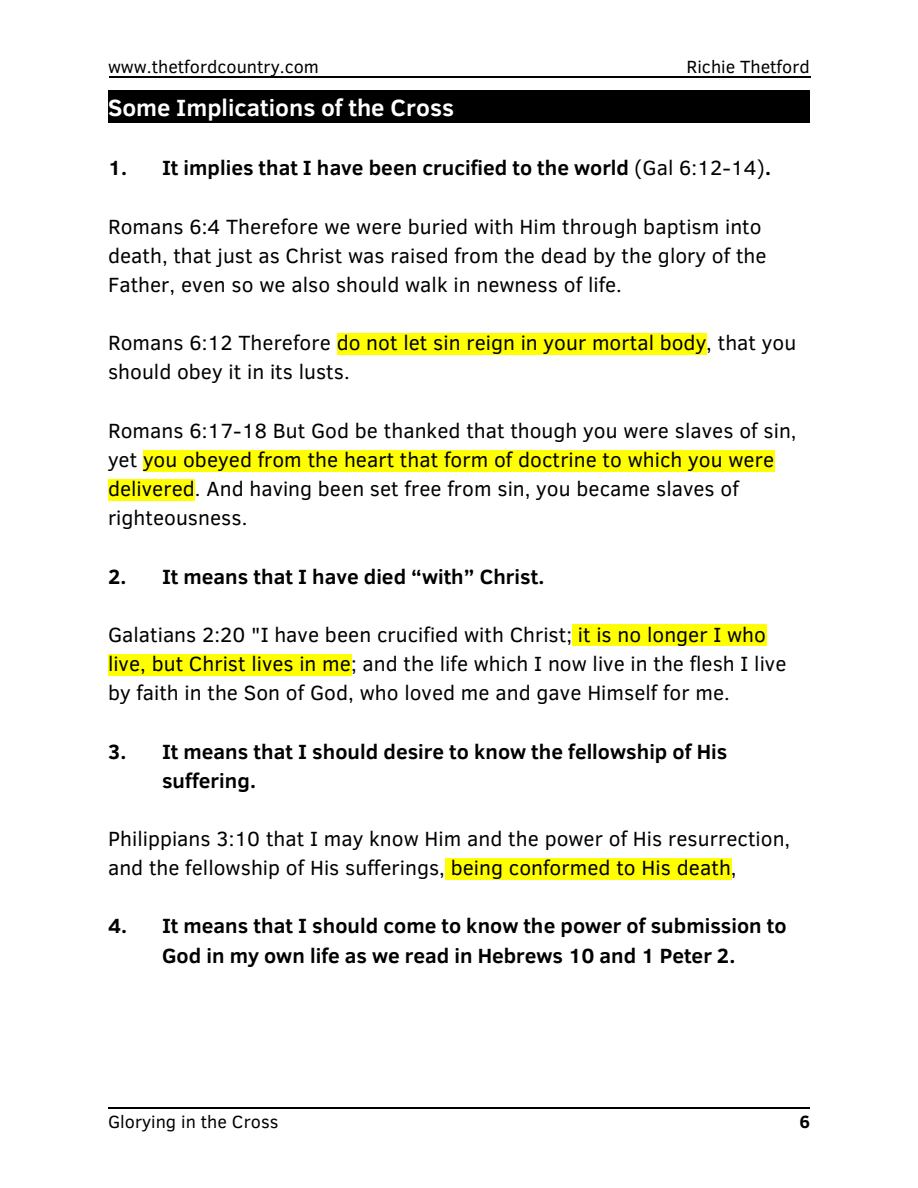
<style>
.page{position:relative;width:918px;height:1188px;background:#fff}
.page>*{position:absolute;margin:0;border:0;box-sizing:border-box;transform-origin:0 0}
.t1{font:700 24px "Clear Sans";color:#fff}
.t2{font:21px/29.1px "Clear Sans";color:#000}
.t3{font:700 21px/29.1px "Clear Sans";color:#000}
.t4{font:18px "Clear Sans";color:#000}
.t5{font:700 18px "Clear Sans";color:#000}
.s1{font-weight:400}
</style>
<div class="page">
<hr style="left:109px;top:77px;width:702px;height:1px;background:#000">
<div style="left:108px;top:90px;width:702px;height:33px;background:#000"></div>
<div style="left:337px;top:333px;width:370px;height:21px;background:#ff0"></div>
<div style="left:143px;top:450px;width:632px;height:21px;background:#ff0"></div>
<div style="left:108px;top:479px;width:87px;height:21px;background:#ff0"></div>
<div style="left:572px;top:625px;width:194px;height:21px;background:#ff0"></div>
<div style="left:108px;top:654px;width:243px;height:21px;background:#ff0"></div>
<div style="left:445px;top:858px;width:286px;height:21px;background:#ff0"></div>
<hr style="left:108px;top:1108px;width:702px;height:1px;background:#000">
<p class="t4" style="left:108px;top:60px;width:212px">www.thetfordcountry.com</p>
<p class="t4" style="left:687px;top:60px;width:125px">Richie Thetford</p>
<p class="t1" style="left:108px;top:99px;width:348px">Some Implications of the Cross</p>
<p class="t3" style="left:108px;top:156px;width:665px">1. It implies that I have been crucified to the world <span class="s1">(Gal 6:12-14)</span>.</p>
<p class="t2" style="left:108px;top:214px;width:660px">Romans 6:4 Therefore we were buried with Him through baptism into death, that just as Christ was raised from the dead by the glory of the<br>Father, even so we also should walk in newness of life.</p>
<p class="t2" style="left:108px;top:331px;width:690px">Romans 6:12 Therefore do not let sin reign in your mortal body, that you should obey it in its lusts.</p>
<p class="t2" style="left:108px;top:418px;width:690px">Romans 6:17-18 But God be thanked that though you were slaves of sin, yet you obeyed from the heart that form of doctrine to which you were delivered. And having been set free from sin, you became slaves of righteousness.</p>
<p class="t3" style="left:108px;top:564px;width:438px">2. It means that I have died “with” Christ.</p>
<p class="t2" style="left:108px;top:623px;width:680px">Galatians 2:20 "I have been crucified with Christ; it is no longer I who live, but Christ lives in me; and the life which I now live in the flesh I live by faith in the Son of God, who loved me and gave Himself for me.</p>
<p class="t3" style="left:162px;top:739px;width:567px;text-indent:-54px">3. It means that I should desire to know the fellowship of His suffering.</p>
<p class="t2" style="left:108px;top:827px;width:684px">Philippians 3:10 that I may know Him and the power of His resurrection, and the fellowship of His sufferings, being conformed to His death,</p>
<p class="t3" style="left:108px;top:914px;width:680px;text-align:center">4. It means that I should come to know the power of submission to<br>God in my own life as we read in Hebrews 10 and 1 Peter 2.</p>
<p class="t4" style="left:108px;top:1115px;width:172px">Glorying in the Cross</p>
<p class="t5" style="left:799px;top:1115px;width:12px">6</p>
</div>
